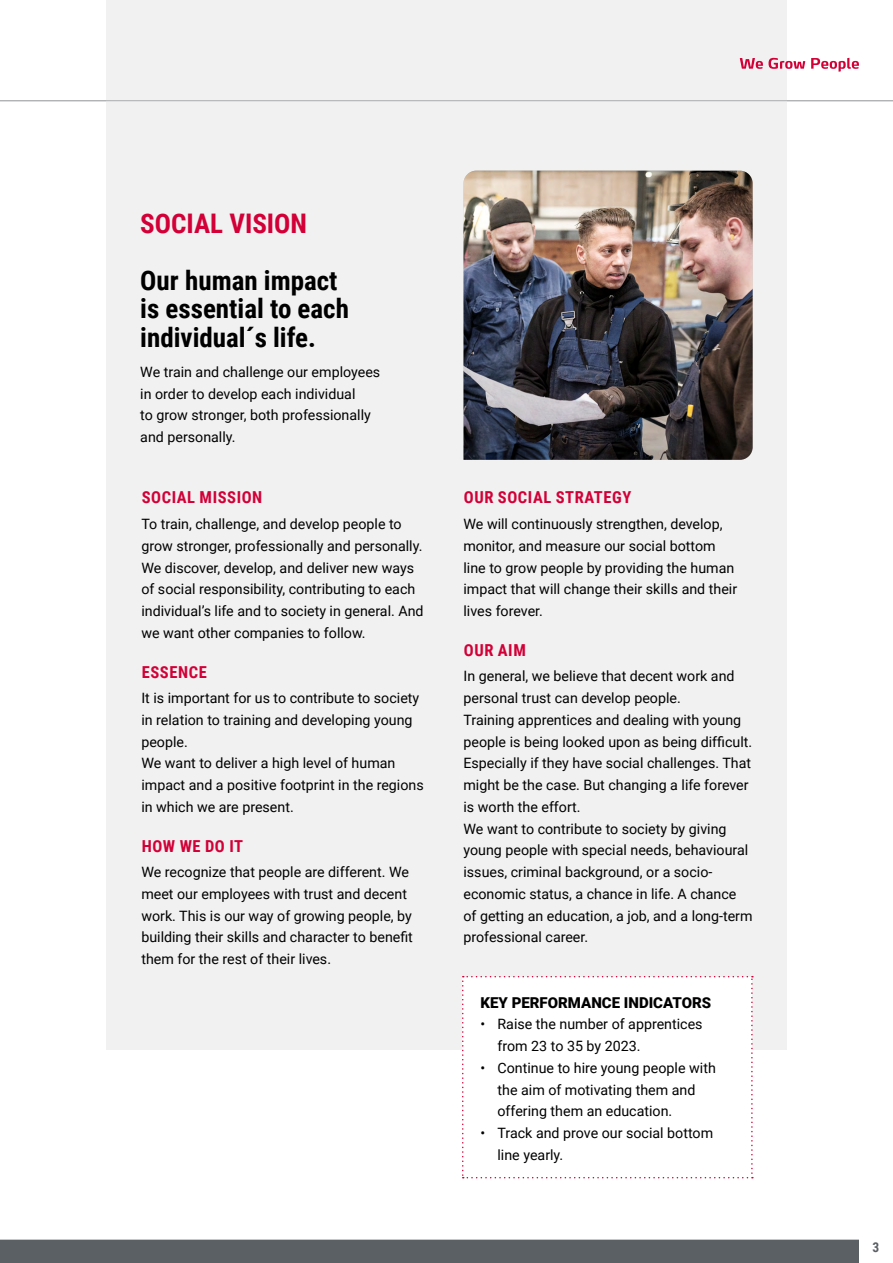
<style>
.page{position:relative;width:893px;height:1263px;background:#fff}
.page>*{position:absolute;margin:0;border:0;box-sizing:border-box;transform-origin:0 0}
.t1{font:700 27px/28.5px "Roboto Condensed";color:#000}
.t2{font:700 27px "Roboto Condensed";color:#d20037}
.t3{font:700 16.5px "Roboto Condensed";letter-spacing:.035em;color:#d20037}
.t4{font:900 15px "Roboto";color:#000}
.t5{font:14.25px/21.8px "Roboto";color:#000}
.t6{font:700 13.5px "Roboto Condensed";color:#5b6064}
</style>
<div class="page">
<div style="left:106px;top:0;width:681px;height:1049px;background:#f1f1f2"></div>
<div style="left:0;top:1240px;width:859px;height:23px;background:#5b6064"></div>
<hr style="left:0;top:100px;width:893px;height:1px;background:#b1b3b4">
<img style="left:463px;top:171px;width:290px;height:289px">
<svg style="left:462px;top:976px;width:291px;height:202px"></svg>
<svg style="left:740px;top:58px;width:65px;height:11px"></svg>
<svg style="left:811px;top:58px;width:48px;height:14px"></svg>
<h1 class="t2" style="left:140px;top:204px;width:168px">SOCIAL VISION</h1>
<h1 class="t1" style="left:140px;top:265px;width:210px">Our human impact is essential to each individual´s life.</h1>
<p class="t5" style="left:140px;top:360px;width:241px">We train and challenge our employees in order to develop each individual<br>to grow stronger, both professionally and personally.</p>
<p class="t3" style="left:142px;top:486px;width:122px">SOCIAL MISSION</p>
<p class="t5" style="left:141px;top:513px;width:284px">To train, challenge, and develop people to grow stronger, professionally and personally.<br>We discover, develop, and deliver new ways of social responsibility, contributing to each individual’s life and to society in general. And we want other companies to follow.</p>
<p class="t3" style="left:142px;top:660px;width:67px">ESSENCE</p>
<p class="t5" style="left:141px;top:687px;width:284px">It is important for us to contribute to society in relation to training and developing young people.<br>We want to deliver a high level of human impact and a positive footprint in the regions in which we are present.</p>
<p class="t3" style="left:142px;top:834px;width:103px">HOW WE DO IT</p>
<p class="t5" style="left:141px;top:861px;width:273px">We recognize that people are different. We meet our employees with trust and decent work. This is our way of growing people, by building their skills and character to benefit them for the rest of their lives.</p>
<p class="t3" style="left:464px;top:486px;width:169px">OUR SOCIAL STRATEGY</p>
<p class="t5" style="left:463px;top:513px;width:275px">We will continuously strengthen, develop, monitor, and measure our social bottom line to grow people by providing the human impact that will change their skills and their lives forever.</p>
<p class="t3" style="left:464px;top:638px;width:64px">OUR AIM</p>
<p class="t5" style="left:463px;top:665px;width:291px">In general, we believe that decent work and personal trust can develop people.<br>Training apprentices and dealing with young people is being looked upon as being difficult.<br>Especially if they have social challenges. That might be the case. But changing a life forever is worth the effort.<br>We want to contribute to society by giving young people with special needs, behavioural issues, criminal background, or a socio&shy;economic status, a chance in life. A chance of getting an education, a job, and a long-term professional career.</p>
<p class="t4" style="left:480px;top:992px;width:232px">KEY PERFORMANCE INDICATORS</p>
<p class="t5" style="left:497px;top:1013px;width:207px;text-indent:-17px">• Raise the number of apprentices from 23 to 35 by 2023.</p>
<p class="t5" style="left:497px;top:1056px;width:220px;text-indent:-17px">• Continue to hire young people with the aim of motivating them and offering them an education.</p>
<p class="t5" style="left:497px;top:1122px;width:217px;text-indent:-17px">• Track and prove our social bottom line yearly.</p>
<p class="t6" style="left:872px;top:1237px;width:8px">3</p>
</div>
